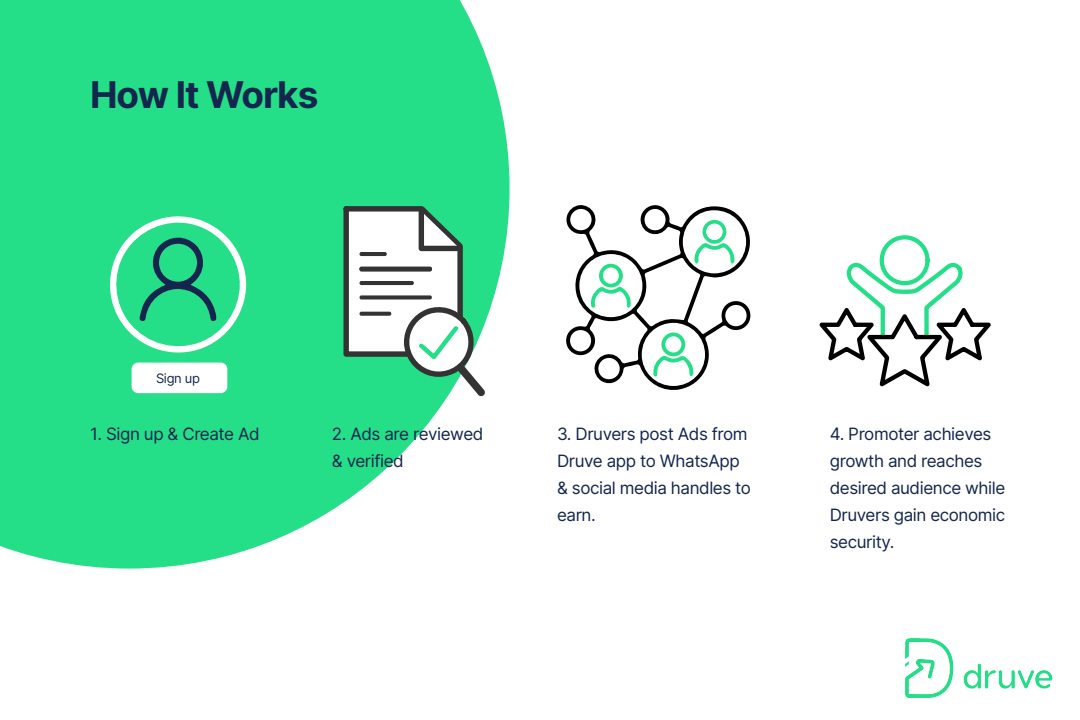
<style>
.page{position:relative;width:1080px;height:720px;background:#fff}
.page>*{position:absolute;margin:0;border:0;box-sizing:border-box;transform-origin:0 0}
.t1{font:700 36.9px "Inter";letter-spacing:-.025em;color:#14264e}
.t2{font:17px/27px "Inter";letter-spacing:-.025em;color:#14264e}
.t3{font:13px "Inter";letter-spacing:-.025em;color:#14264e}
</style>
<div class="page">
<img style="left:905px;top:639px;width:148px;height:58px">
<svg style="left:0;top:0;width:510px;height:569px;background:#44e299"></svg>
<svg style="left:566px;top:205px;width:185px;height:185px"></svg>
<svg style="left:694px;top:220px;width:41px;height:44px"></svg>
<svg style="left:653px;top:332px;width:41px;height:45px"></svg>
<svg style="left:590px;top:264px;width:41px;height:44px"></svg>
<div style="left:706px;top:224px;width:17px;height:16px;background:#fff;border-radius:50%"></div>
<svg style="left:343px;top:205px;width:142px;height:192px"></svg>
<svg style="left:105px;top:211px;width:141px;height:146px;background:#3fd592"></svg>
<div style="left:132px;top:363px;width:95px;height:30px;background:#fff;border-radius:7px"></div>
<svg style="left:819px;top:235px;width:172px;height:152px"></svg>
<h1 class="t1" style="left:90px;top:67px;width:230px">How It Works</h1>
<p class="t3" style="left:156px;top:369px;width:46px">Sign up</p>
<p class="t2" style="left:90px;top:420px;width:171px">1. Sign up &amp; Create Ad</p>
<p class="t2" style="left:332px;top:420px;width:153px">2. Ads are reviewed &amp; verified</p>
<p class="t2" style="left:557px;top:420px;width:195px">3. Druvers post Ads from<br>Druve app to WhatsApp &amp; social media handles to earn.</p>
<p class="t2" style="left:830px;top:420px;width:177px">4. Promoter achieves growth and reaches desired audience while<br>Druvers gain economic security.</p>
</div>
